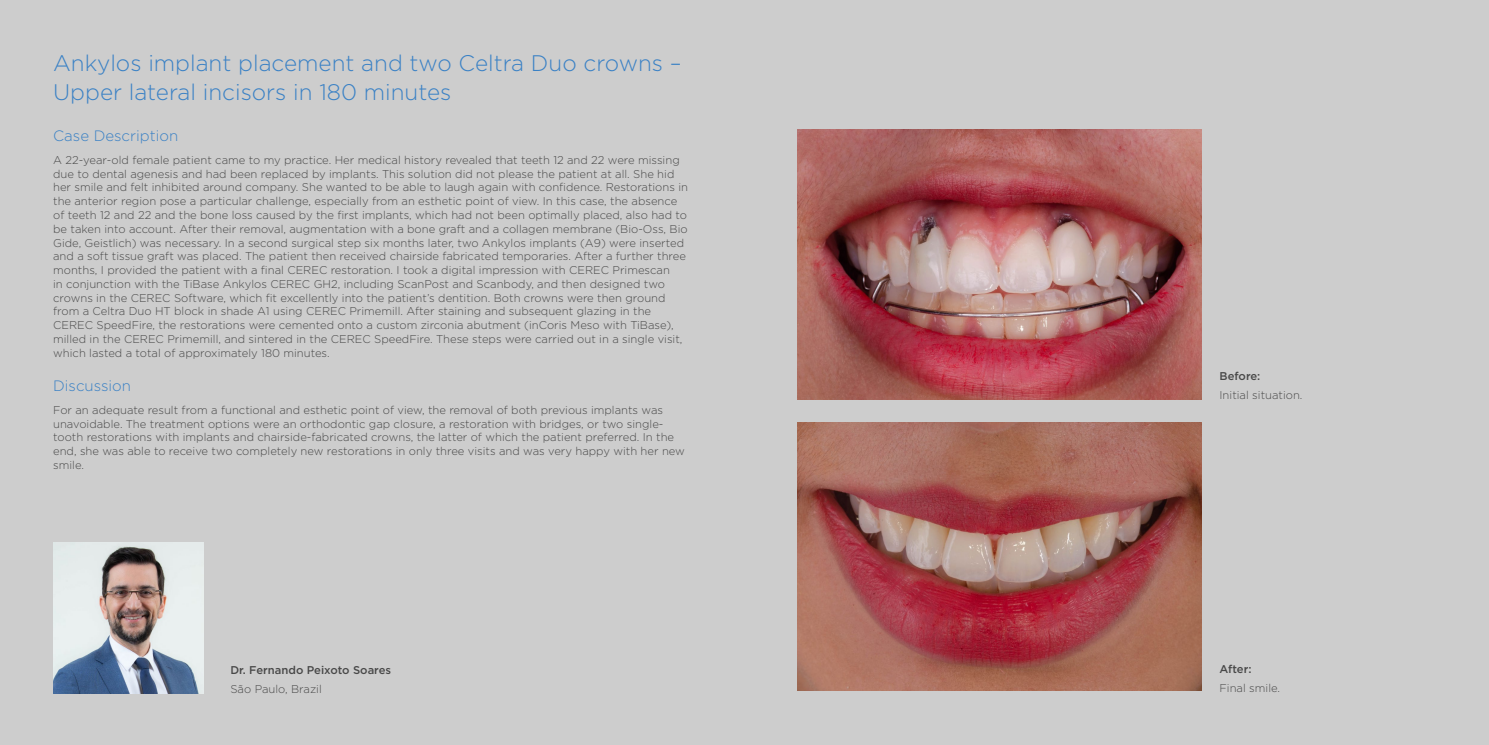
<style>
.page{position:relative;width:1489px;height:745px;background:#fff}
.page>*{position:absolute;margin:0;border:0;box-sizing:border-box;transform-origin:0 0}
.t1{font:300 22.5px/28.8px "Gotham";color:#3a81c5}
.t2{font:300 15px "Gotham";color:#3a81c5}
.t3{font:300 11.25px/13.8px "Gotham";color:#484848}
.t4{font:500 11.25px "Gotham";color:#484848}
</style>
<div class="page">
<div style="left:0;top:0;width:1488px;height:744px;background:#cdcdcd"></div>
<img style="left:53px;top:542px;width:151px;height:150px">
<img style="left:797px;top:422px;width:404px;height:268px">
<img style="left:797px;top:129px;width:404px;height:270px">
<h1 class="t1" style="left:53px;top:48px;width:630px">Ankylos implant placement and two Celtra Duo crowns –<br>Upper lateral incisors in 180 minutes</h1>
<h2 class="t2" style="left:53px;top:126px;width:127px">Case Description</h2>
<p class="t3" style="left:53px;top:153px;width:636px">A 22-year-old female patient came to my practice. Her medical history revealed that teeth 12 and 22 were missing due to dental agenesis and had been replaced by implants. This solution did not please the patient at all. She hid her smile and felt inhibited around company. She wanted to be able to laugh again with confidence. Restorations in the anterior region pose a particular challenge, especially from an esthetic point of view. In this case, the absence of teeth 12 and 22 and the bone loss caused by the first implants, which had not been optimally placed, also had to be taken into account. After their removal, augmentation with a bone graft and a collagen membrane (Bio-Oss, Bio Gide, Geistlich) was necessary. In a second surgical step six months later, two Ankylos implants (A9) were inserted and a soft tissue graft was placed. The patient then received chairside fabricated temporaries. After a further three months, I provided the patient with a final CEREC restoration. I took a digital impression with CEREC Primescan<br>in conjunction with the TiBase Ankylos CEREC GH2, including ScanPost and Scanbody, and then designed two crowns in the CEREC Software, which fit excellently into the patient’s dentition. Both crowns were then ground from a Celtra Duo HT block in shade A1 using CEREC Primemill. After staining and subsequent glazing in the CEREC SpeedFire, the restorations were cemented onto a custom zirconia abutment (inCoris Meso with TiBase), milled in the CEREC Primemill, and sintered in the CEREC SpeedFire. These steps were carried out in a single visit, which lasted a total of approximately 180 minutes.</p>
<h2 class="t2" style="left:53px;top:376px;width:79px">Discussion</h2>
<p class="t3" style="left:53px;top:402px;width:633px">For an adequate result from a functional and esthetic point of view, the removal of both previous implants was unavoidable. The treatment options were an orthodontic gap closure, a restoration with bridges, or two single&shy;tooth restorations with implants and chairside-fabricated crowns, the latter of which the patient preferred. In the end, she was able to receive two completely new restorations in only three visits and was very happy with her new smile.</p>
<p class="t4" style="left:230px;top:662px;width:162px">Dr. Fernando Peixoto Soares</p>
<p class="t3" style="left:230px;top:681px;width:93px">São Paulo, Brazil</p>
<p class="t4" style="left:1219px;top:368px;width:42px">Before:</p>
<p class="t3" style="left:1219px;top:387px;width:84px">Initial situation.</p>
<p class="t4" style="left:1219px;top:661px;width:33px">After:</p>
<p class="t3" style="left:1219px;top:680px;width:62px">Final smile.</p>
</div>
